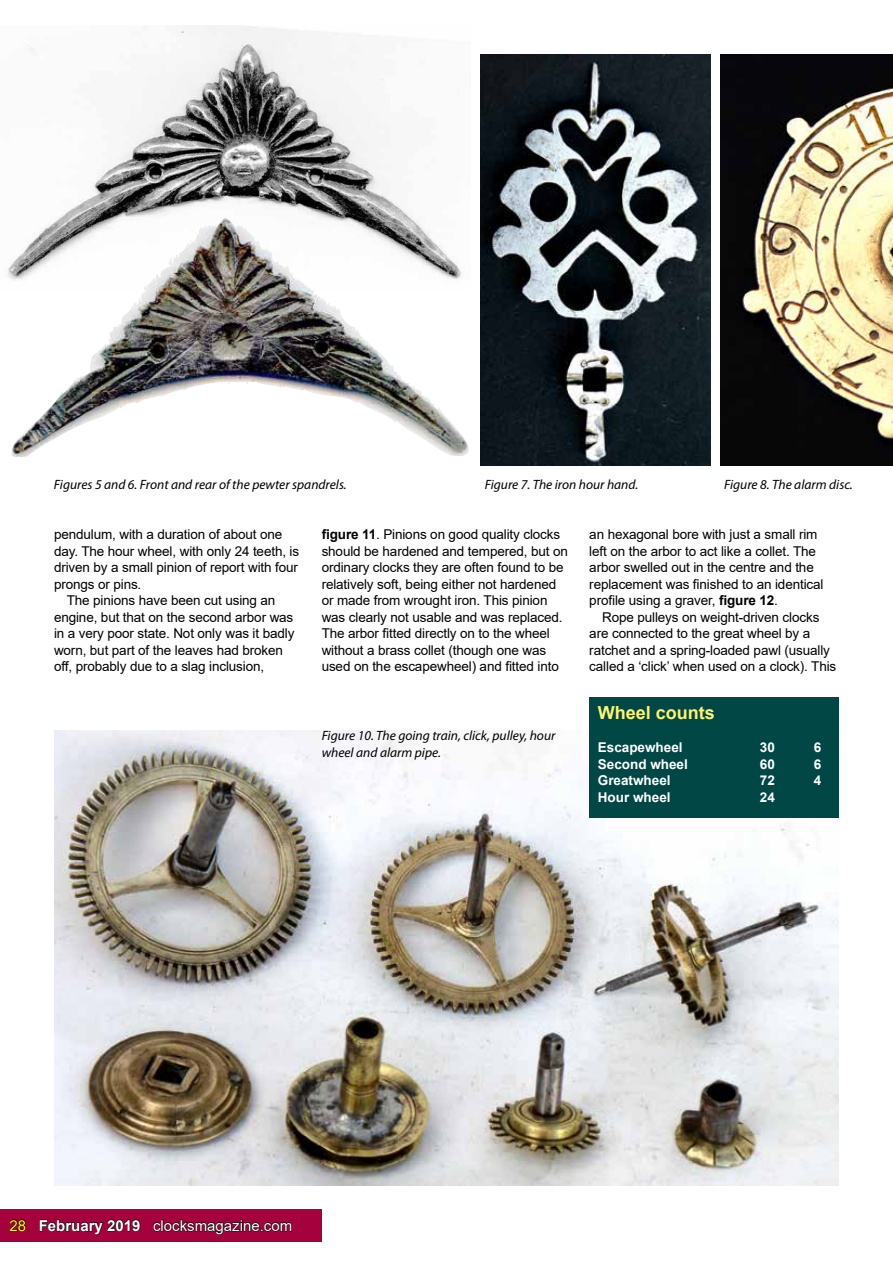
<style>
.page{position:relative;width:893px;height:1263px;background:#fff}
.page>*{position:absolute;margin:0;border:0;box-sizing:border-box;transform-origin:0 0}
.t1{font:700 18px "Arial";color:#fff46e}
.t2{font:15px "Arial";color:#fff}
.t3{font:13.5px/16.5px "Arial";letter-spacing:-.01em;color:#000}
.t4{font:italic 13.5px/16.5px "Myriad Pro";color:#000}
.t5{font:700 13.5px "Arial";color:#fff}
.s1{font-weight:700}
.s2{color:#ff0}
</style>
<div class="page">
<div style="left:0;top:1209px;width:322px;height:32px;background:#a5013c"></div>
<svg style="left:9px;top:1219px;width:17px;height:13px"></svg>
<svg style="left:39px;top:1219px;width:102px;height:16px"></svg>
<svg style="left:153px;top:1219px;width:139px;height:16px"></svg>
<img style="left:6px;top:26px;width:407px;height:252px">
<img style="left:9px;top:218px;width:460px;height:239px">
<img style="left:480px;top:54px;width:230px;height:412px">
<img style="left:721px;top:54px;width:172px;height:412px">
<img style="left:54px;top:730px;width:785px;height:455px">
<div style="left:589px;top:697px;width:250px;height:121px;background:#004746"></div>
<p class="t4" style="left:54px;top:475px;width:294px">Figures 5 and 6. Front and rear of the pewter spandrels.</p>
<p class="t4" style="left:485px;top:475px;width:155px">Figure 7. The iron hour hand.</p>
<p class="t4" style="left:724px;top:475px;width:130px">Figure 8. The alarm disc.</p>
<p class="t3" style="left:54px;top:526px;width:230px">pendulum, with a duration of about one</p>
<p class="t3" style="left:54px;top:543px;width:247px">day. The hour wheel, with only 24 teeth, is</p>
<p class="t3" style="left:54px;top:559px;width:246px">driven by a small pinion of report with four</p>
<p class="t3" style="left:54px;top:576px;width:89px">prongs or pins.</p>
<p class="t3" style="left:67px;top:592px;width:210px">The pinions have been cut using an</p>
<p class="t3" style="left:54px;top:609px;width:241px">engine, but that on the second arbor was</p>
<p class="t3" style="left:54px;top:625px;width:242px">in a very poor state. Not only was it badly</p>
<p class="t3" style="left:54px;top:642px;width:231px">worn, but part of the leaves had broken</p>
<p class="t3" style="left:54px;top:658px;width:212px">off, probably due to a slag inclusion,</p>
<p class="t3" style="left:322px;top:526px;width:248px"><span class="s1">figure 11</span>. Pinions on good quality clocks should be hardened and tempered, but on ordinary clocks they are often found to be relatively soft, being either not hardened or made from wrought iron. This pinion was clearly not usable and was replaced.<br>The arbor fitted directly on to the wheel without a brass collet (though one was used on the escapewheel) and fitted into</p>
<p class="t3" style="left:589px;top:526px;width:236px">an hexagonal bore with just a small rim left on the arbor to act like a collet. The arbor swelled out in the centre and the replacement was finished to an identical profile using a graver, <span class="s1">figure 12</span>.</p>
<p class="t3" style="left:589px;top:609px;width:249px;text-indent:13px">Rope pulleys on weight-driven clocks are connected to the great wheel by a ratchet and a spring-loaded pawl (usually called a ‘click’ when used on a clock). This</p>
<h1 class="t1" style="left:598px;top:700px;width:119px">Wheel counts</h1>
<p class="t5" style="left:598px;top:738px;width:86px">Escapewheel</p>
<p class="t5" style="left:760px;top:738px;width:17px">30</p>
<p class="t5" style="left:814px;top:738px;width:9px">6</p>
<p class="t5" style="left:598px;top:754px;width:92px">Second wheel</p>
<p class="t5" style="left:760px;top:754px;width:17px">60</p>
<p class="t5" style="left:814px;top:754px;width:9px">6</p>
<p class="t5" style="left:598px;top:771px;width:74px">Greatwheel</p>
<p class="t5" style="left:760px;top:771px;width:17px">72</p>
<p class="t5" style="left:814px;top:771px;width:9px">4</p>
<p class="t5" style="left:598px;top:787px;width:74px">Hour wheel</p>
<p class="t5" style="left:760px;top:787px;width:17px">24</p>
<p class="t4" style="left:322px;top:727px;width:235px">Figure 10. The going train, click, pulley, hour wheel and alarm pipe.</p>
<p class="t2" style="left:10px;top:1215px;width:284px"><span class="s2">28</span> <span class="s1">February 2019</span> clocksmagazine.com</p>
</div>
